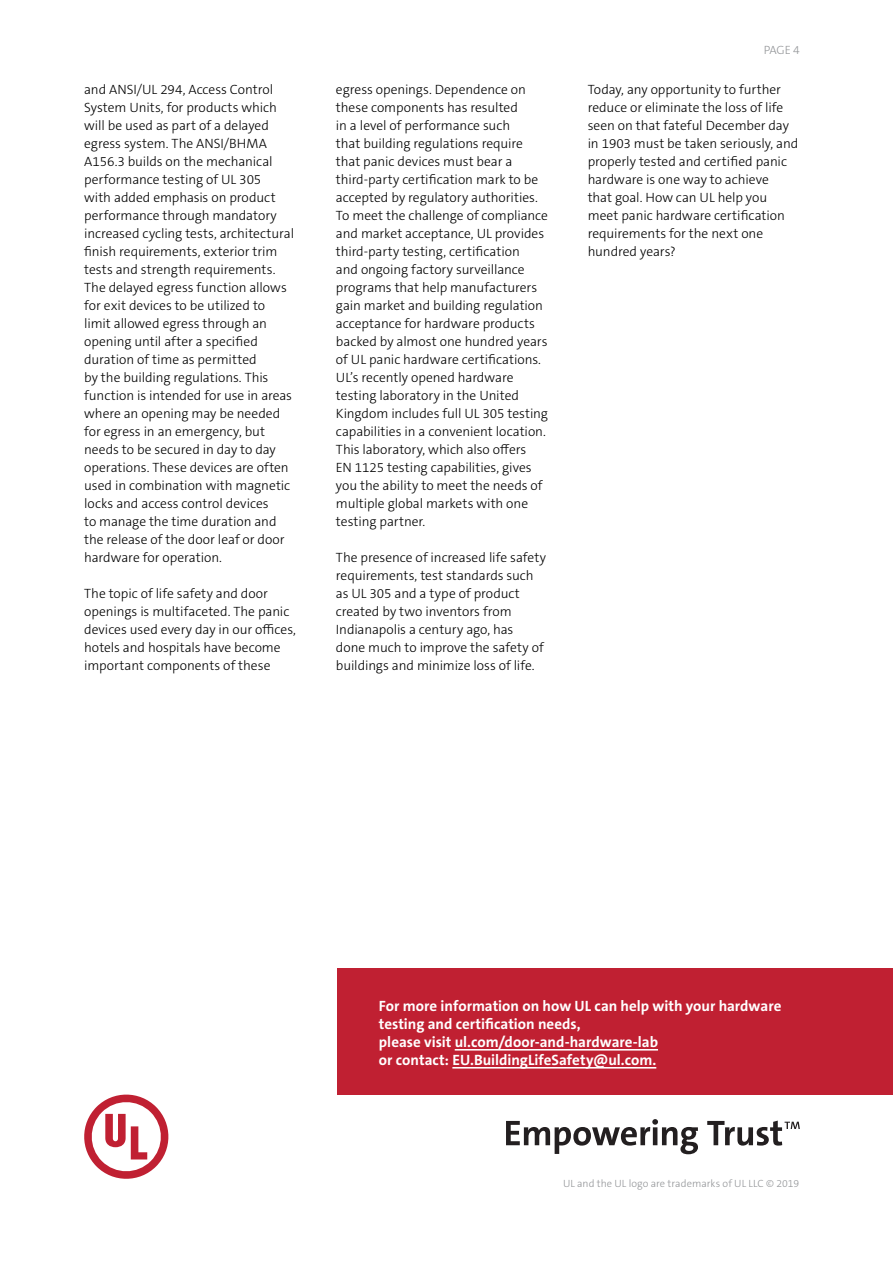
<style>
.page{position:relative;width:893px;height:1263px;background:#fff}
.page>*{position:absolute;margin:0;border:0;box-sizing:border-box;transform-origin:0 0}
.Contact_Information{font:700 15px/18px "The Sans C5";color:#fff}
.Body_Copy{font:300 13.5px/18px "The Sans C5";letter-spacing:-.005em;color:#000}
.Page_Numbers{font:300 12px "The Sans C5";color:#939598}
.Copyright_Informatio{font:300 10.5px "The Sans C5";letter-spacing:.005em;color:#939598}
</style>
<div class="page">
<svg style="left:84px;top:1094px;width:85px;height:85px"></svg>
<div style="left:337px;top:968px;width:556px;height:126px;background:#c02032"></div>
<hr style="left:455px;top:1049px;width:203px;height:1px;background:#fff">
<hr style="left:452px;top:1067px;width:204px;height:1px;background:#fff">
<svg style="left:506px;top:1119px;width:294px;height:35px"></svg>
<p class="Body_Copy" style="left:84px;top:81px;width:211px">and ANSI/UL 294, Access Control<br>System Units, for products which will be used as part of a delayed egress system. The ANSI/BHMA<br>A156.3 builds on the mechanical performance testing of UL 305<br>with added emphasis on product performance through mandatory increased cycling tests, architectural finish requirements, exterior trim tests and strength requirements.<br>The delayed egress function allows for exit devices to be utilized to limit allowed egress through an opening until after a specified duration of time as permitted<br>by the building regulations. This function is intended for use in areas where an opening may be needed for egress in an emergency, but needs to be secured in day to day operations. These devices are often used in combination with magnetic locks and access control devices<br>to manage the time duration and the release of the door leaf or door hardware for operation.</p>
<p class="Body_Copy" style="left:84px;top:585px;width:213px">The topic of life safety and door openings is multifaceted. The panic devices used every day in our offices, hotels and hospitals have become important components of these</p>
<p class="Body_Copy" style="left:336px;top:81px;width:214px">egress openings. Dependence on these components has resulted<br>in a level of performance such<br>that building regulations require that panic devices must bear a third-party certification mark to be accepted by regulatory authorities.<br>To meet the challenge of compliance and market acceptance, UL provides third-party testing, certification<br>and ongoing factory surveillance programs that help manufacturers gain market and building regulation acceptance for hardware products backed by almost one hundred years of UL panic hardware certifications.<br>UL’s recently opened hardware testing laboratory in the United Kingdom includes full UL 305 testing capabilities in a convenient location.<br>This laboratory, which also offers<br>EN 1125 testing capabilities, gives you the ability to meet the needs of multiple global markets with one testing partner.</p>
<p class="Body_Copy" style="left:336px;top:549px;width:212px">The presence of increased life safety requirements, test standards such as UL 305 and a type of product created by two inventors from Indianapolis a century ago, has done much to improve the safety of buildings and minimize loss of life.</p>
<p class="Page_Numbers" style="left:764px;top:42px;width:37px">PAGE 4</p>
<p class="Body_Copy" style="left:588px;top:81px;width:212px">Today, any opportunity to further reduce or eliminate the loss of life seen on that fateful December day in 1903 must be taken seriously, and properly tested and certified panic hardware is one way to achieve<br>that goal. How can UL help you meet panic hardware certification requirements for the next one hundred years?</p>
<p class="Contact_Information" style="left:379px;top:997px;width:404px">For more information on how UL can help with your hardware testing and certification needs,<br>please visit ul.com/door-and-hardware-lab<br>or contact: EU.BuildingLifeSafety@ul.com.</p>
<p class="Copyright_Informatio" style="left:563px;top:1176px;width:238px">UL and the UL logo are trademarks of UL LLC © 2019</p>
</div>
